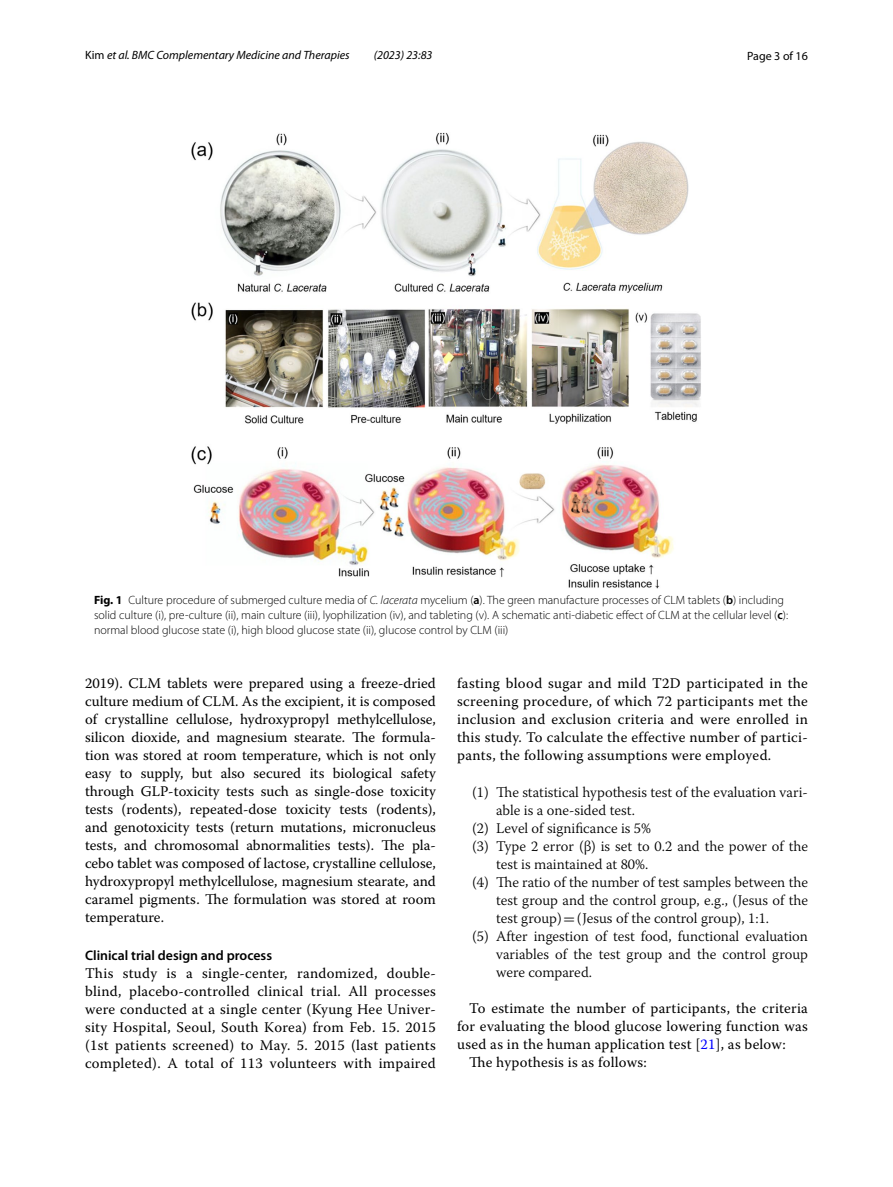
<style>
.page{position:relative;width:893px;height:1187px;background:#fff}
.page>*{position:absolute;margin:0;border:0;box-sizing:border-box;transform-origin:0 0}
.t1{font:14.7px/18px "Warnock Pro";letter-spacing:.015em;color:#000;text-align:justify}
.t2{font:300 14.7px "Warnock Pro";color:#000}
.t3{font:600 13.8px "Myriad Pro";color:#000}
.t4{font:300 12px/15px "Myriad Pro";color:#000}
.t5{font:italic 12px "Myriad Pro";color:#000}
.t6{font:12px "Myriad Pro";color:#000}
.s1{font-style:normal}
.s2{font-weight:700}
.s3{font-style:italic}
.s4{font-weight:600}
.s5{font-family:"MTSY";font-weight:400}
.s6{color:#00f}
</style>
<div class="page">
<img style="left:191px;top:133px;width:510px;height:455px">
<p class="t5" style="left:85px;top:48px;width:266px"><span class="s1">Kim</span> et al. BMC Complementary Medicine and Therapies</p>
<p class="t5" style="left:374px;top:48px;width:60px">(2023) 23:83</p>
<p class="t6" style="left:747px;top:48px;width:62px">Page 3 of 16</p>
<p class="t4" style="left:94px;top:592px;width:696px"><span class="s2">Fig. 1</span> Culture procedure of submerged culture media of <span class="s3">C. lacerata</span> mycelium (<span class="s4">a</span>). The green manufacture processes of CLM tablets (<span class="s4">b</span>) including solid culture (i), pre-culture (ii), main culture (iii), lyophilization (iv), and tableting (v). A schematic anti-diabetic effect of CLM at the cellular level (<span class="s4">c</span>): normal blood glucose state (i), high blood glucose state (ii), glucose control by CLM (iii)</p>
<p class="t1" style="left:85px;top:673px;width:352px">2019). CLM tablets were prepared using a freeze-dried culture medium of CLM. As the excipient, it is composed of crystalline cellulose, hydroxypropyl methylcellulose, silicon dioxide, and magnesium stearate. The formula&shy;tion was stored at room temperature, which is not only easy to supply, but also secured its biological safety through GLP-toxicity tests such as single-dose toxicity tests (rodents), repeated-dose toxicity tests (rodents), and genotoxicity tests (return mutations, micronucleus tests, and chromosomal abnormalities tests). The pla&shy;cebo tablet was composed of lactose, crystalline cellulose, hydroxypropyl methylcellulose, magnesium stearate, and caramel pigments. The formulation was stored at room temperature.</p>
<p class="t3" style="left:85px;top:946px;width:189px">Clinical trial design and process</p>
<p class="t1" style="left:85px;top:963px;width:352px">This study is a single-center, randomized, double&shy;blind, placebo-controlled clinical trial. All processes were conducted at a single center (Kyung Hee Univer&shy;sity Hospital, Seoul, South Korea) from Feb. 15. 2015 (1st patients screened) to May. 5. 2015 (last patients completed). A total of 113 volunteers with impaired</p>
<p class="t1" style="left:457px;top:673px;width:352px">fasting blood sugar and mild T2D participated in the screening procedure, of which 72 participants met the inclusion and exclusion criteria and were enrolled in this study. To calculate the effective number of partici&shy;pants, the following assumptions were employed.</p>
<p class="t2" style="left:472px;top:782px;width:337px">(1) The statistical hypothesis test of the evaluation vari-</p>
<p class="t2" style="left:496px;top:800px;width:140px">able is a one-sided test.</p>
<p class="t2" style="left:472px;top:818px;width:181px">(2) Level of significance is 5%</p>
<p class="t2" style="left:472px;top:836px;width:337px">(3) Type 2 error (β) is set to 0.2 and the power of the</p>
<p class="t2" style="left:496px;top:854px;width:154px">test is maintained at 80%.</p>
<p class="t2" style="left:472px;top:872px;width:337px">(4) The ratio of the number of test samples between the</p>
<p class="t2" style="left:496px;top:890px;width:313px">test group and the control group, e.g., (Jesus of the</p>
<p class="t2" style="left:496px;top:908px;width:275px">test group)<span class="s5">=</span>(Jesus of the control group), 1:1.</p>
<p class="t2" style="left:472px;top:926px;width:337px">(5) After ingestion of test food, functional evaluation</p>
<p class="t2" style="left:496px;top:944px;width:313px">variables of the test group and the control group</p>
<p class="t2" style="left:496px;top:962px;width:97px">were compared.</p>
<p class="t1" style="left:469px;top:999px;width:340px">To estimate the number of participants, the criteria</p>
<p class="t1" style="left:457px;top:1017px;width:352px">for evaluating the blood glucose lowering function was</p>
<p class="t1" style="left:457px;top:1035px;width:330px">used as in the human application test [<span class="s6">21</span>], as below:</p>
<p class="t1" style="left:469px;top:1053px;width:179px">The hypothesis is as follows:</p>
</div>
